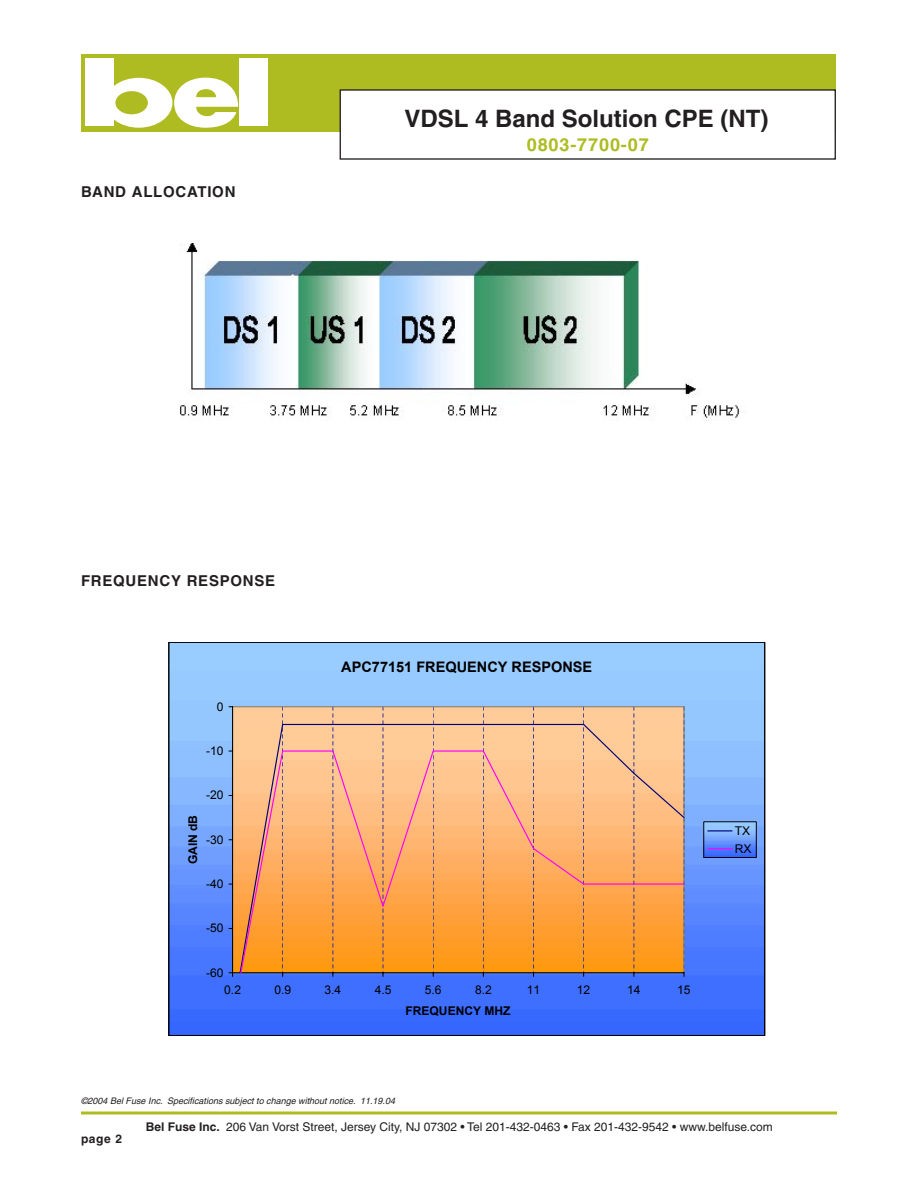
<style>
.page{position:relative;width:918px;height:1188px;background:#fff}
.page>*{position:absolute;margin:0;border:0;box-sizing:border-box;transform-origin:0 0}
.t1{font:700 24px "Helvetica";color:#231f20}
.t2{font:700 18px "Helvetica";letter-spacing:.05em;color:#aebc21}
.t3{font:700 15px "Helvetica";letter-spacing:.05em;color:#231f20}
.t4{font:700 14.55px "Arial";color:#000}
.t5{font:12px "Helvetica";color:#231f20}
.t6{font:12px/17.9px "Arial";color:#000}
.t7{font:700 12px "Arial";color:#000}
.t8{font:700 12px "Helvetica";color:#231f20}
.t9{font:italic 9px "Helvetica";color:#231f20}
.s1{font-weight:700}
</style>
<div class="page">
<hr style="left:81px;top:1112px;width:756px;height:2px;background:#aebc21">
<div style="left:81px;top:54px;width:192px;height:78px;background:#aebc21"></div>
<div style="left:239px;top:58px;width:29px;height:68px;background:#fff"></div>
<div style="left:85px;top:58px;width:29px;height:68px;background:#fff"></div>
<div style="left:105px;top:78px;width:67px;height:50px;background:#fff;border-radius:50%"></div>
<div style="left:115px;top:91px;width:33px;height:23px;background:#aebc21;border-radius:50%"></div>
<svg style="left:174px;top:78px;width:64px;height:50px"></svg>
<div style="left:273px;top:54px;width:563px;height:78px;background:#aebc21"></div>
<div style="left:340px;top:90px;width:495px;height:69px;background:#fff"></div>
<div style="left:340px;top:89px;width:496px;height:70px;border:1px solid #231f20"></div>
<img style="left:180px;top:243px;width:560px;height:175px">
<img style="left:171px;top:644px;width:592px;height:390px">
<svg style="left:229px;top:707px;width:456px;height:269px;background:#f0aa63"></svg>
<svg style="left:281px;top:750px;width:354px;height:160px;background:#fbb275"></svg>
<hr style="left:634px;top:883px;width:50px;height:2px;background:#f0f">
<img style="left:706px;top:824px;width:48px;height:32px">
<div style="left:704px;top:822px;width:52px;height:36px;border:1px solid #000"></div>
<svg style="left:708px;top:830px;width:24px;height:1px"></svg>
<svg style="left:708px;top:848px;width:24px;height:1px"></svg>
<p class="t3" style="left:81px;top:182px;width:156px">BAND ALLOCATION</p>
<h1 class="t1" style="left:404px;top:103px;width:366px">VDSL 4 Band Solution CPE (NT)</h1>
<h2 class="t2" style="left:527px;top:134px;width:123px">0803-7700-07</h2>
<p class="t3" style="left:81px;top:572px;width:196px">FREQUENCY RESPONSE</p>
<p class="t6" style="left:217px;top:698px;width:8px">0</p>
<p class="t6" style="left:206px;top:742px;width:19px">-10</p>
<p class="t6" style="left:206px;top:786px;width:19px">-20</p>
<p class="t4" style="left:341px;top:657px;width:252px">APC77151 FREQUENCY RESPONSE</p>
<p class="t7" style="left:185px;top:864px;width:51px;rotate:-90deg">GAIN dB</p>
<p class="t6" style="left:735px;top:822px;width:18px">TX<br>RX</p>
<p class="t6" style="left:206px;top:831px;width:19px">-30</p>
<p class="t6" style="left:206px;top:875px;width:19px">-40</p>
<p class="t6" style="left:206px;top:919px;width:19px">-50</p>
<p class="t6" style="left:206px;top:964px;width:19px">-60</p>
<p class="t6" style="left:224px;top:981px;width:18px">0.2</p>
<p class="t6" style="left:274px;top:981px;width:18px">0.9</p>
<p class="t6" style="left:325px;top:981px;width:18px">3.4</p>
<p class="t6" style="left:375px;top:981px;width:18px">4.5</p>
<p class="t6" style="left:425px;top:981px;width:18px">5.6</p>
<p class="t6" style="left:475px;top:981px;width:18px">8.2</p>
<p class="t6" style="left:527px;top:981px;width:15px">11</p>
<p class="t6" style="left:577px;top:981px;width:15px">12</p>
<p class="t6" style="left:627px;top:981px;width:15px">14</p>
<p class="t6" style="left:677px;top:981px;width:15px">15</p>
<p class="t7" style="left:406px;top:1002px;width:107px">FREQUENCY MHZ</p>
<p class="t9" style="left:81px;top:1096px;width:316px">©2004 Bel Fuse Inc. Specifications subject to change without notice. 11.19.04</p>
<p class="t8" style="left:81px;top:1132px;width:43px">page 2</p>
<p class="t5" style="left:146px;top:1119px;width:629px"><span class="s1">Bel Fuse Inc.</span> 206 Van Vorst Street, Jersey City, NJ 07302 • Tel 201-432-0463 • Fax 201-432-9542 • www.belfuse.com</p>
</div>
